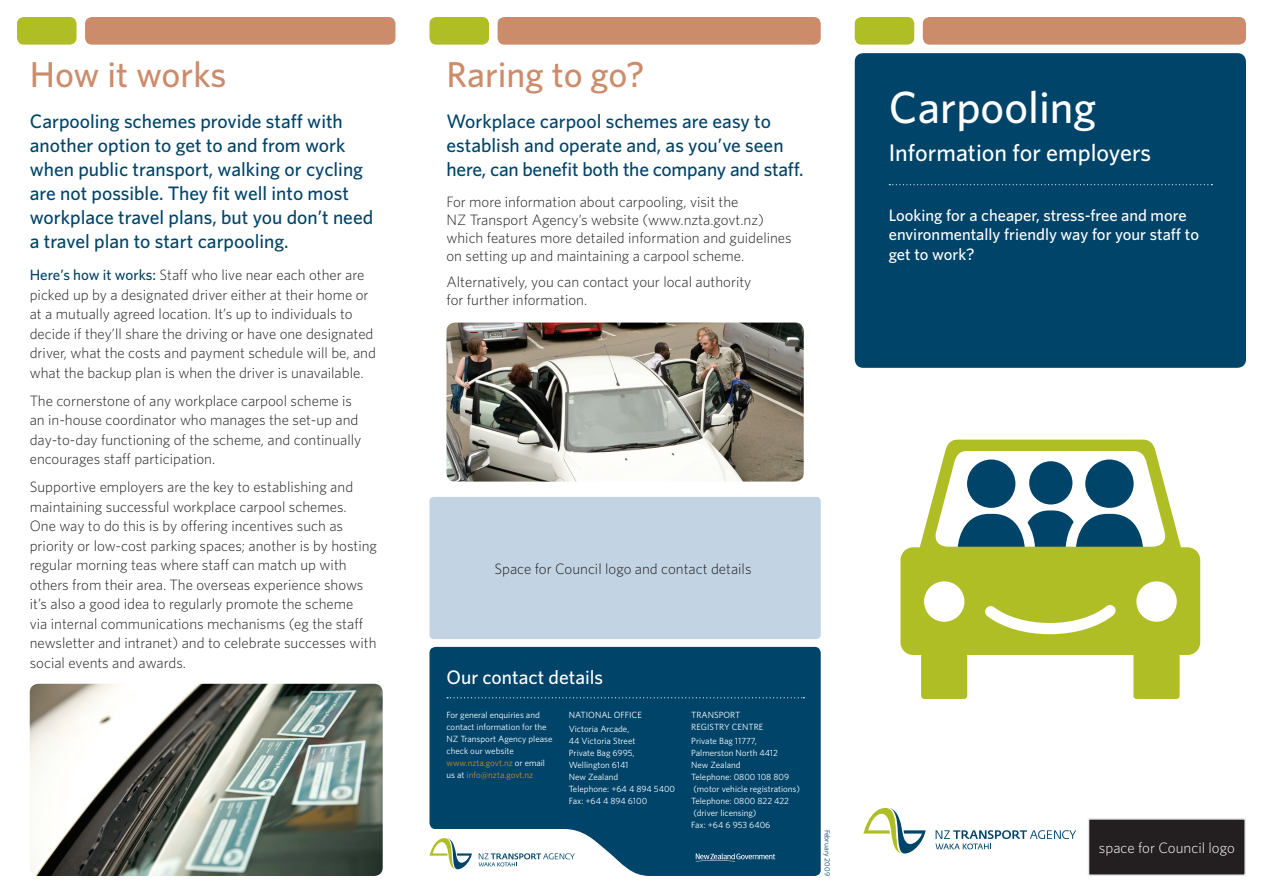
<style>
.page{position:relative;width:1263px;height:893px;background:#fff}
.page>*{position:absolute;margin:0;border:0;box-sizing:border-box;transform-origin:0 0}
.t1{font:500 45px "Whitney";color:#fff}
.t2{font:500 36px "Whitney";color:#cc8c6c}
.t3{font:500 24px "Whitney";color:#fff}
.t4{font:500 19.5px/24px "Whitney";color:#00446a}
.t5{font:500 19.5px "Whitney";color:#fff}
.t6{font:500 16.5px/19.5px "Whitney";color:#fff}
.t7{font:300 15px/19.5px "Whitney";color:#231f20}
.t8{font:300 15px "Whitney";color:#fff}
.t9{font:9px/12px "Whitney";color:#fff}
.t10{font:7.5px "Whitney";color:#00446a}
.s1{font-weight:500;color:#00446a}
.s2{color:#cf8b2b}
</style>
<div class="page">
<svg style="left:935px;top:830px;width:141px;height:19px"></svg>
<svg style="left:863px;top:808px;width:63px;height:46px"></svg>
<div style="left:855px;top:53px;width:391px;height:315px;background:#00446a;border-radius:9px"></div>
<div style="left:497px;top:17px;width:324px;height:28px;background:#cc8c6c;border-radius:7px"></div>
<div style="left:923px;top:17px;width:323px;height:28px;background:#cc8c6c;border-radius:7px"></div>
<div style="left:429px;top:17px;width:60px;height:28px;background:#aebe24;border-radius:7px"></div>
<div style="left:855px;top:17px;width:59px;height:28px;background:#aebe24;border-radius:7px"></div>
<svg style="left:429px;top:647px;width:392px;height:229px;background:#175577"></svg>
<svg style="left:696px;top:853px;width:79px;height:8px"></svg>
<svg style="left:447px;top:697px;width:357px;height:1px"></svg>
<div style="left:85px;top:17px;width:310px;height:28px;background:#cc8c6c;border-radius:7px"></div>
<div style="left:17px;top:17px;width:60px;height:28px;background:#aebe24;border-radius:7px"></div>
<svg style="left:889px;top:184px;width:323px;height:1px"></svg>
<svg style="left:900px;top:440px;width:300px;height:259px"></svg>
<div style="left:924px;top:581px;width:40px;height:41px;background:#fff;border-radius:50%"></div>
<div style="left:1136px;top:581px;width:41px;height:41px;background:#fff;border-radius:50%"></div>
<svg style="left:975px;top:595px;width:151px;height:45px"></svg>
<img style="left:30px;top:684px;width:353px;height:192px">
<div style="left:429px;top:497px;width:392px;height:142px;background:#c2d4e3;border-radius:4px"></div>
<img style="left:446px;top:323px;width:358px;height:159px">
<div style="left:1088px;top:819px;width:157px;height:56px;background:#231f20"></div>
<div style="left:1088px;top:818px;width:158px;height:58px;border:2px solid #e6e7e9"></div>
<h2 class="t2" style="left:30px;top:51px;width:198px">How it works</h2>
<h3 class="t4" style="left:30px;top:109px;width:345px">Carpooling schemes provide staff with another option to get to and from work when public transport, walking or cycling are not possible. They fit well into most workplace travel plans, but you don’t need a travel plan to start carpooling.</h3>
<p class="t7" style="left:30px;top:265px;width:348px"><span class="s1">Here’s how it works:</span> Staff who live near each other are picked up by a designated driver either at their home or at a mutually agreed location. It’s up to individuals to decide if they’ll share the driving or have one designated driver, what the costs and payment schedule will be, and what the backup plan is when the driver is unavailable.</p>
<p class="t7" style="left:30px;top:390px;width:333px">The cornerstone of any workplace carpool scheme is an in-house coordinator who manages the set-up and day-to-day functioning of the scheme, and continually encourages staff participation.</p>
<p class="t7" style="left:30px;top:477px;width:349px">Supportive employers are the key to establishing and maintaining successful workplace carpool schemes.<br>One way to do this is by offering incentives such as priority or low-cost parking spaces; another is by hosting regular morning teas where staff can match up with others from their area. The overseas experience shows it’s also a good idea to regularly promote the scheme<br>via internal communications mechanisms (eg the staff newsletter and intranet) and to celebrate successes with social events and awards.</p>
<h2 class="t2" style="left:446px;top:51px;width:200px">Raring to go?</h2>
<h3 class="t4" style="left:446px;top:109px;width:359px">Workplace carpool schemes are easy to establish and operate and, as you’ve seen here, can benefit both the company and staff.</h3>
<p class="t7" style="left:446px;top:192px;width:347px;line-height:18px">For more information about carpooling, visit the<br>NZ Transport Agency’s website (www.nzta.govt.nz) which features more detailed information and guidelines on setting up and maintaining a carpool scheme.</p>
<p class="t7" style="left:446px;top:272px;width:306px;line-height:18px">Alternatively, you can contact your local authority for further information.</p>
<h1 class="t1" style="left:889px;top:78px;width:209px">Carpooling</h1>
<h3 class="t3" style="left:889px;top:136px;width:264px">Information for employers</h3>
<p class="t6" style="left:889px;top:205px;width:312px">Looking for a cheaper, stress-free and more environmentally friendly way for your staff to get to work?</p>
<p class="t7" style="left:494px;top:558px;width:259px">Space for Council logo and contact details</p>
<h3 class="t5" style="left:446px;top:664px;width:158px">Our contact details</h3>
<p class="t9" style="left:446px;top:708px;width:108px">For general enquiries and contact information for the<br>NZ Transport Agency please check our website <span class="s2">www.nzta.govt.nz</span> or email us at <span class="s2">info@nzta.govt.nz</span></p>
<p class="t9" style="left:569px;top:707px;width:74px;line-height:14.1px">NATIONAL OFFICE<br>Victoria Arcade,</p>
<p class="t9" style="left:569px;top:734px;width:108px">44 Victoria Street<br>Private Bag 6995,<br>Wellington 6141<br>New Zealand<br>Telephone: +64 4 894 5400<br>Fax: +64 4 894 6100</p>
<p class="t9" style="left:691px;top:708px;width:74px">TRANSPORT<br>REGISTRY CENTRE</p>
<p class="t9" style="left:691px;top:734px;width:110px">Private Bag 11777,<br>Palmerston North 4412<br>New Zealand<br>Telephone: 0800 108 809 (motor vehicle registrations)<br>Telephone: 0800 822 422 (driver licensing)<br>Fax: +64 6 953 6406</p>
<p class="t10" style="left:832px;top:829px;width:48px;rotate:90deg">February 2009</p>
<p class="t8" style="left:1099px;top:838px;width:137px">space for Council logo</p>
</div>
